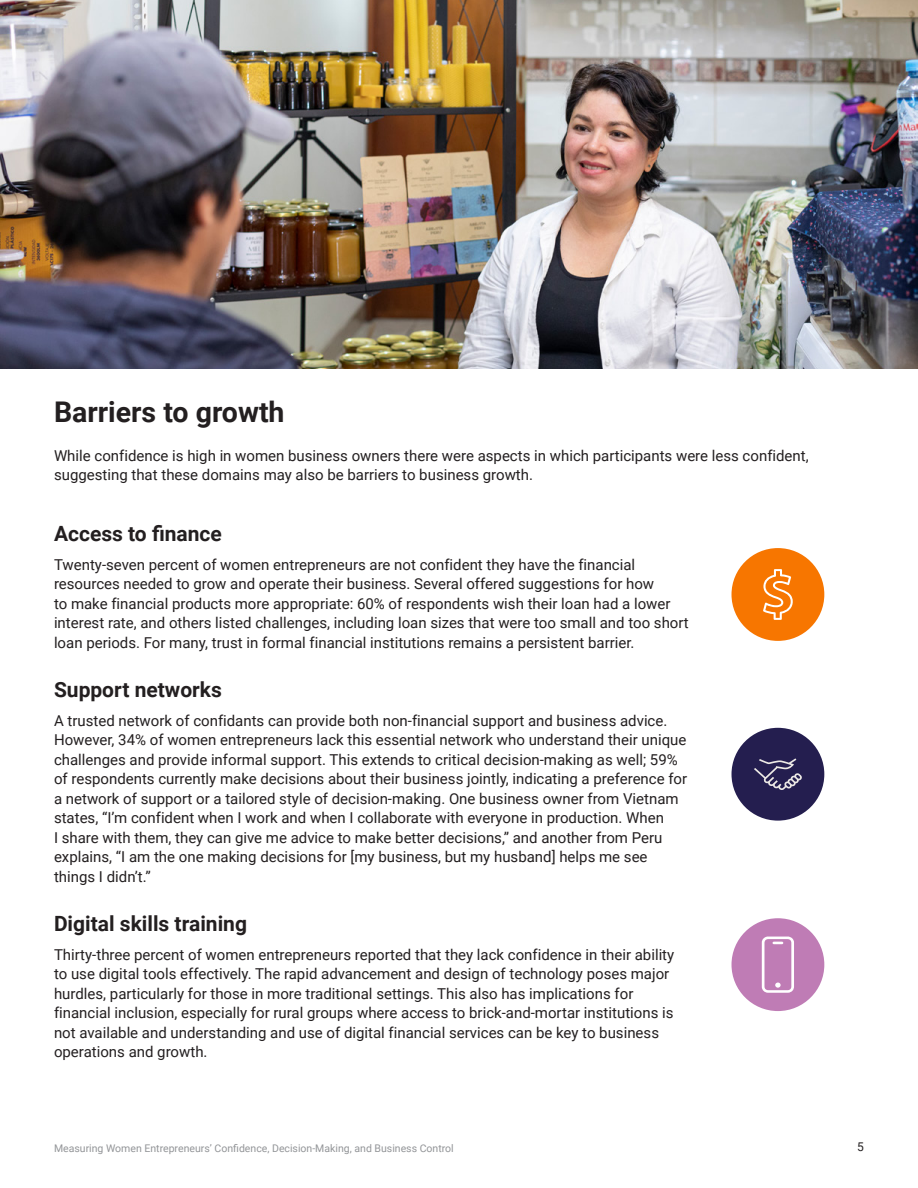
<style>
.page{position:relative;width:918px;height:1188px;background:#fff}
.page>*{position:absolute;margin:0;border:0;box-sizing:border-box;transform-origin:0 0}
._19_26_Header_Black{font:700 28.5px "Roboto";color:#231f20}
._14_19_5_Black_header{font:700 21px "Roboto";color:#231f20}
._10_13_Text_Black_No_Indent_SA{font:15px/19.5px "Roboto";color:#231f20}
._10_13_Text_Black_No_Indent_NSA{font:15px/19.5px "Roboto";color:#231f20}
.t1{font:12px "Roboto";color:#231f20}
.t2{font:10.5px "Roboto";color:#939598}
</style>
<div class="page">
<div style="left:732px;top:548px;width:92px;height:93px;background:#f77600;border-radius:50%"></div>
<svg style="left:763px;top:569px;width:30px;height:51px"></svg>
<div style="left:732px;top:728px;width:92px;height:93px;background:#241e4f;border-radius:50%"></div>
<div style="left:732px;top:918px;width:92px;height:93px;background:#bf7cb5;border-radius:50%"></div>
<svg style="left:754px;top:758px;width:48px;height:32px"></svg>
<svg style="left:762px;top:937px;width:32px;height:56px"></svg>
<img style="left:0;top:0;width:918px;height:369px">
<p class="_19_26_Header_Black" style="left:54px;top:391px;width:232px">Barriers to growth</p>
<p class="_10_13_Text_Black_No_Indent_NSA" style="left:54px;top:445px;width:756px">While confidence is high in women business owners there were aspects in which participants were less confident, suggesting that these domains may also be barriers to business growth.</p>
<p class="_14_19_5_Black_header" style="left:54px;top:518px;width:169px">Access to finance</p>
<p class="_10_13_Text_Black_No_Indent_SA" style="left:54px;top:554px;width:636px">Twenty-seven percent of women entrepreneurs are not confident they have the financial resources needed to grow and operate their business. Several offered suggestions for how<br>to make financial products more appropriate: 60% of respondents wish their loan had a lower interest rate, and others listed challenges, including loan sizes that were too small and too short loan periods. For many, trust in formal financial institutions remains a persistent barrier.</p>
<p class="_14_19_5_Black_header" style="left:54px;top:674px;width:169px">Support networks</p>
<p class="_10_13_Text_Black_No_Indent_SA" style="left:54px;top:710px;width:635px">A trusted network of confidants can provide both non-financial support and business advice.<br>However, 34% of women entrepreneurs lack this essential network who understand their unique challenges and provide informal support. This extends to critical decision-making as well; 59% of respondents currently make decisions about their business jointly, indicating a preference for a network of support or a tailored style of decision-making. One business owner from Vietnam states, “I’m confident when I work and when I collaborate with everyone in production. When<br>I share with them, they can give me advice to make better decisions,” and another from Peru explains, “I am the one making decisions for [my business, but my husband] helps me see things I didn’t.”</p>
<p class="_14_19_5_Black_header" style="left:54px;top:908px;width:195px">Digital skills training</p>
<p class="_10_13_Text_Black_No_Indent_SA" style="left:54px;top:944px;width:622px">Thirty-three percent of women entrepreneurs reported that they lack confidence in their ability to use digital tools effectively. The rapid advancement and design of technology poses major hurdles, particularly for those in more traditional settings. This also has implications for financial inclusion, especially for rural groups where access to brick-and-mortar institutions is not available and understanding and use of digital financial services can be key to business operations and growth.</p>
<p class="t2" style="left:54px;top:1141px;width:401px">Measuring Women Entrepreneurs’ Confidence, Decision-Making, and Business Control</p>
<p class="t1" style="left:857px;top:1139px;width:8px">5</p>
</div>
